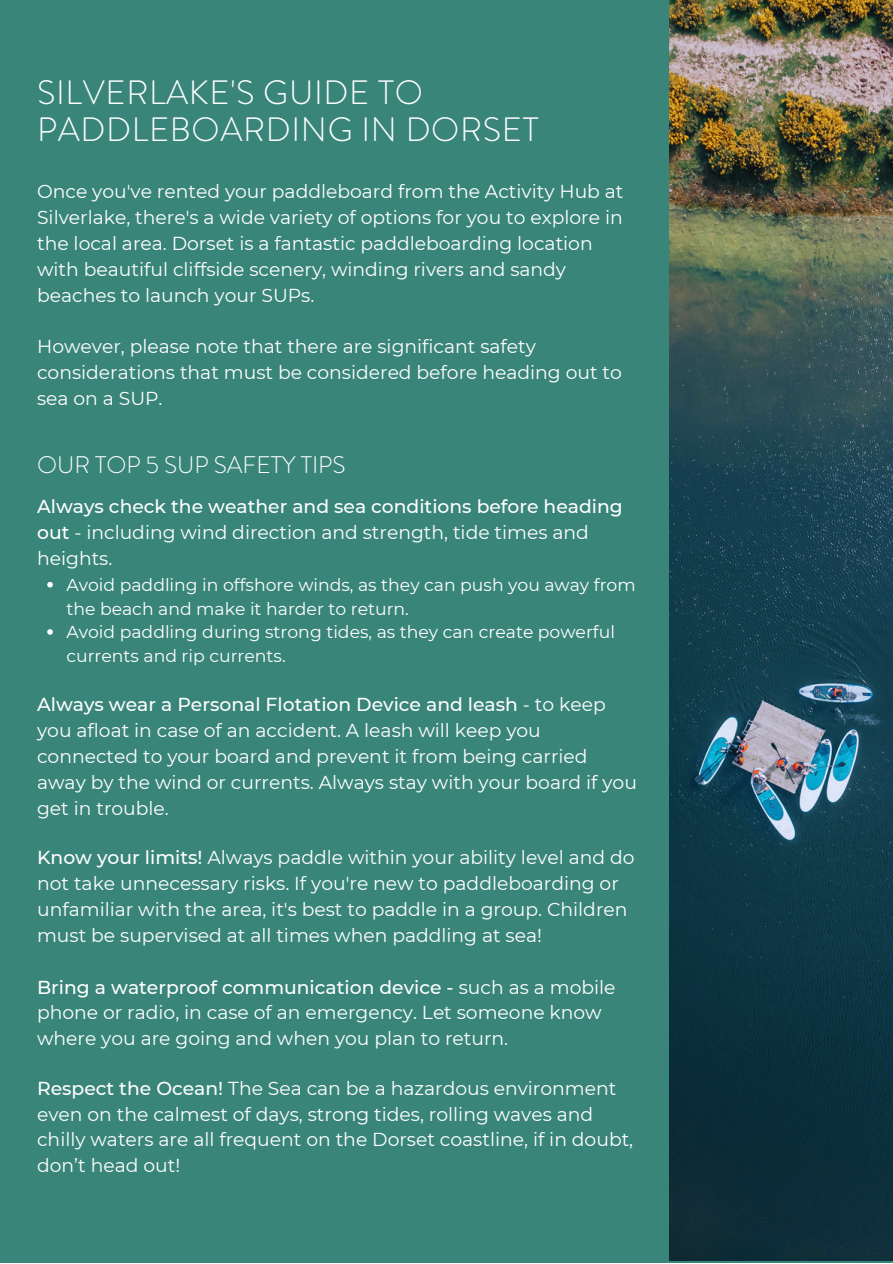
<style>
.page{position:relative;width:893px;height:1264px;background:#fff}
.page>*{position:absolute;margin:0;border:0;box-sizing:border-box;transform-origin:0 0}
.t1{font:300 33.75px/37px "Brandon Grotesque";letter-spacing:.02em;color:#fff}
.t2{font:300 24px "Brandon Grotesque";color:#fff}
.t3{font:18.75px/25.8px "Montserrat";color:#fff}
.t4{font:17.25px/23.5px "Montserrat";color:#fff}
.s1{font-weight:500}
</style>
<div class="page">
<div style="left:0;top:0;width:892px;height:1262px;background:#39857a"></div>
<img style="left:670px;top:0;width:222px;height:1260px">
<svg style="left:47px;top:582px;width:6px;height:5px"></svg>
<svg style="left:47px;top:629px;width:6px;height:5px"></svg>
<p class="t1" style="left:37px;top:74px;width:503px">SILVERLAKE'S GUIDE TO<br>PADDLEBOARDING IN DORSET</p>
<p class="t3" style="left:37px;top:178px;width:588px">Once you've rented your paddleboard from the Activity Hub at Silverlake, there's a wide variety of options for you to explore in the local area. Dorset is a fantastic paddleboarding location with beautiful cliffside scenery, winding rivers and sandy beaches to launch your SUPs.</p>
<p class="t3" style="left:37px;top:334px;width:586px">However, please note that there are significant safety considerations that must be considered before heading out to sea on a SUP.</p>
<p class="t2" style="left:37px;top:448px;width:310px">OUR TOP 5 SUP SAFETY TIPS</p>
<p class="t3" style="left:37px;top:493px;width:587px"><span class="s1">Always check the weather and sea conditions before heading out</span> - including wind direction and strength, tide times and heights.</p>
<p class="t4" style="left:66px;top:573px;width:570px">Avoid paddling in offshore winds, as they can push you away from the beach and make it harder to return.</p>
<p class="t4" style="left:66px;top:620px;width:550px">Avoid paddling during strong tides, as they can create powerful currents and rip currents.</p>
<p class="t3" style="left:37px;top:691px;width:601px"><span class="s1">Always wear a Personal Flotation Device and leash</span> - to keep you afloat in case of an accident. A leash will keep you connected to your board and prevent it from being carried away by the wind or currents. Always stay with your board if you get in trouble.</p>
<p class="t3" style="left:37px;top:844px;width:599px"><span class="s1">Know your limits!</span> Always paddle within your ability level and do not take unnecessary risks. If you're new to paddleboarding or unfamiliar with the area, it's best to paddle in a group. Children must be supervised at all times when paddling at sea!</p>
<p class="t3" style="left:37px;top:973px;width:580px"><span class="s1">Bring a waterproof communication device -</span> such as a mobile phone or radio, in case of an emergency. Let someone know where you are going and when you plan to return.</p>
<p class="t3" style="left:37px;top:1075px;width:597px"><span class="s1">Respect the Ocean!</span> The Sea can be a hazardous environment even on the calmest of days, strong tides, rolling waves and chilly waters are all frequent on the Dorset coastline, if in doubt, don’t head out!</p>
</div>
